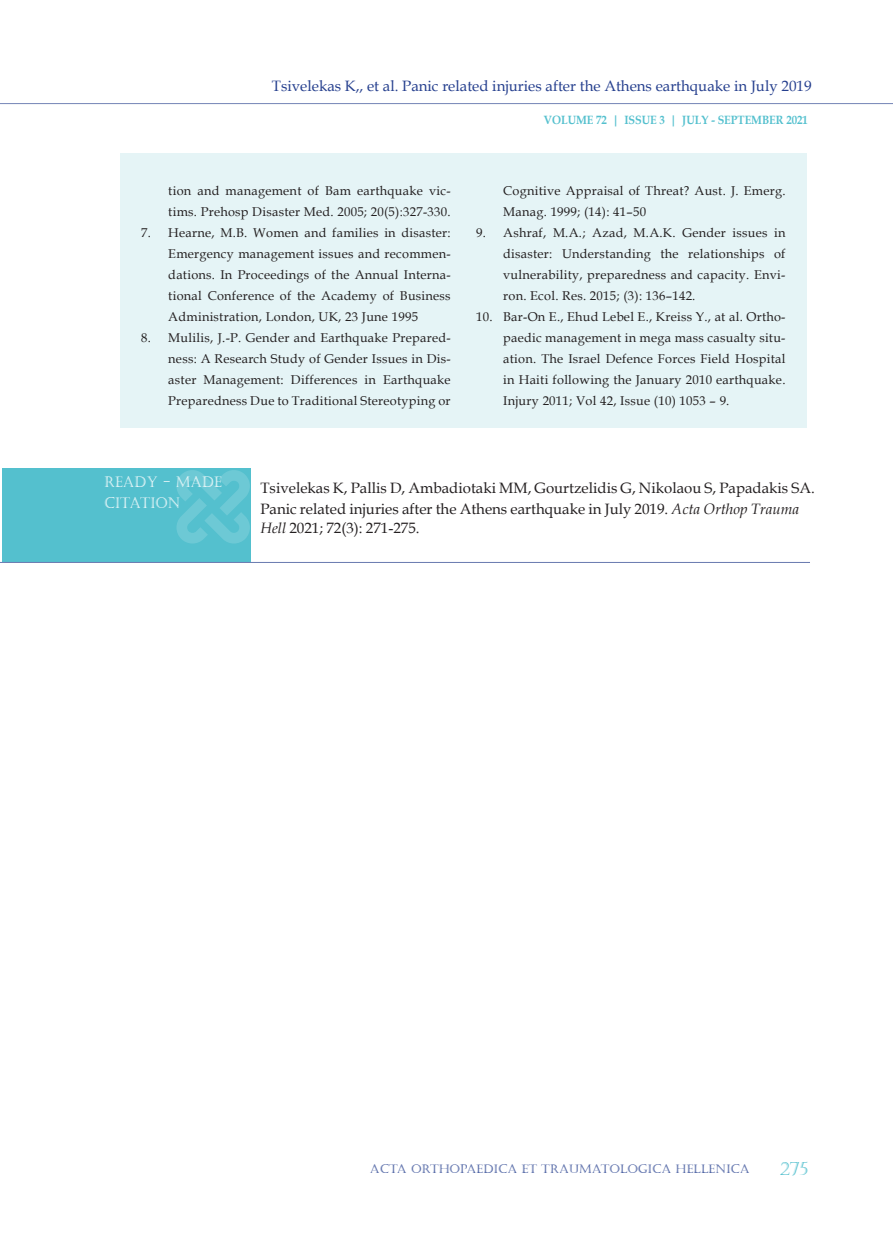
<style>
.page{position:relative;width:893px;height:1234px;background:#fff}
.page>*{position:absolute;margin:0;border:0;box-sizing:border-box;transform-origin:0 0}
.t1{font:18px "Castellar";color:#54c0ce}
.TEXT_new{font:15px/21px "Book Antiqua";color:#231f20}
.t2{font:15px "Book Antiqua";color:#253f8e}
.t3{font:15px "Castellar";color:#fff;scale:.93 1}
.t4{font:12.75px/21px "Book Antiqua";letter-spacing:.02em;color:#231f20;text-align:justify}
.t5{font:12px "Castellar";color:#253f8e}
.t6{font:700 12px "Book Antiqua";color:#54c0ce;scale:.9 1}
.s1{font-style:italic}
</style>
<div class="page">
<hr style="left:0;top:103px;width:893px;height:3px;background:#231f20;opacity:.75">
<div style="left:120px;top:153px;width:687px;height:275px;background:#e5f4f6"></div>
<div style="left:2px;top:468px;width:249px;height:94px;background:#54c0ce"></div>
<svg style="left:176px;top:470px;width:74px;height:73px"></svg>
<hr style="left:0;top:560px;width:813px;height:3px;background:#231f20;opacity:.75">
<p class="t2" style="left:272px;top:76px;width:541px">Tsivelekas K,, et al. Panic related injuries after the Athens earthquake in July 2019</p>
<p class="t4" style="left:168px;top:180px;width:284px">tion and management of Bam earthquake vic&shy;tims. Prehosp Disaster Med. 2005; 20(5):327-330.</p>
<p class="t4" style="left:168px;top:222px;width:284px;text-indent:-27px">7. Hearne, M.B. Women and families in disaster:<br>Emergency management issues and recommen&shy;dations. In Proceedings of the Annual Interna&shy;tional Conference of the Academy of Business Administration, London, UK, 23 June 1995</p>
<p class="t4" style="left:168px;top:327px;width:284px;text-indent:-27px">8. Mulilis, J.-P. Gender and Earthquake Prepared&shy;ness: A Research Study of Gender Issues in Dis&shy;aster Management: Differences in Earthquake Preparedness Due to Traditional Stereotyping or</p>
<p class="t6" style="left:544px;top:111px;width:295px">VOLUME 72 | ISSUE 3 | JULY - SEPTEMBER 2021</p>
<p class="t4" style="left:503px;top:180px;width:284px">Cognitive Appraisal of Threat? Aust. J. Emerg.<br>Manag. 1999; (14): 41–50</p>
<p class="t4" style="left:503px;top:222px;width:284px;text-indent:-27px">9. Ashraf, M.A.; Azad, M.A.K. Gender issues in disaster: Understanding the relationships of vulnerability, preparedness and capacity. Envi&shy;ron. Ecol. Res. 2015; (3): 136–142.</p>
<p class="t4" style="left:503px;top:306px;width:284px;text-indent:-27px">10. Bar-On E., Ehud Lebel E., Kreiss Y., at al. Ortho&shy;paedic management in mega mass casualty situ&shy;ation. The Israel Defence Forces Field Hospital in Haiti following the January 2010 earthquake.<br>Injury 2011; Vol 42, Issue (10) 1053 – 9.</p>
<p class="t3" style="left:104px;top:473px;width:128px">READY - MADE</p>
<p class="t3" style="left:104px;top:494px;width:83px">CITATION</p>
<p class="TEXT_new" style="left:260px;top:477px;width:556px">Tsivelekas K, Pallis D, Ambadiotaki MM, Gourtzelidis G, Nikolaou S, Papadakis SA.<br>Panic related injuries after the Athens earthquake in July 2019. <span class="s1">Acta Orthop Trauma</span></p>
<p class="TEXT_new" style="left:260px;top:517px;width:161px"><span class="s1">Hell</span> 2021; 72(3): 271-275.</p>
<p class="t5" style="left:370px;top:1161px;width:381px">ACTA ORTHOPAEDICA ET TRAUMATOLOGICA HELLENICA</p>
<h1 class="t1" style="left:780px;top:1157px;width:29px">275</h1>
</div>
